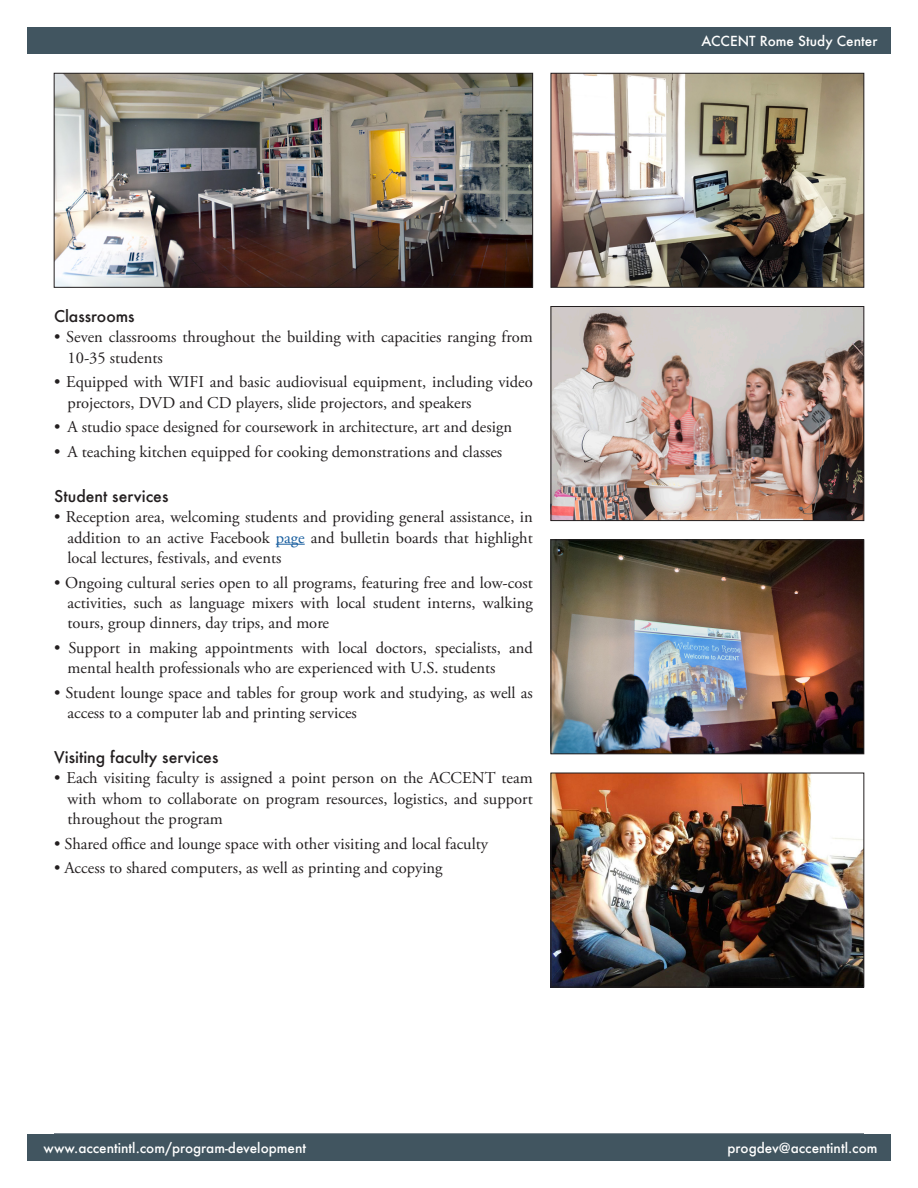
<style>
.page{position:relative;width:918px;height:1188px;background:#fff}
.page>*{position:absolute;margin:0;border:0;box-sizing:border-box;transform-origin:0 0}
.t1{font:16.5px/20.2px "Adobe Garamond Pro";color:#231f20}
.t2{font:500 15.75px "Futura";color:#231f20}
.t3{font:500 13.5px "Futura";color:#fff}
.s1{color:#175d9e}
</style>
<div class="page">
<svg style="left:276px;top:544px;width:29px;height:1px"></svg>
<img style="left:553px;top:542px;width:309px;height:210px">
<div style="left:551px;top:540px;width:313px;height:214px;border:1px solid #231f20"></div>
<img style="left:553px;top:75px;width:309px;height:210px">
<div style="left:551px;top:73px;width:313px;height:214px;border:1px solid #231f20"></div>
<img style="left:553px;top:775px;width:309px;height:210px">
<div style="left:551px;top:773px;width:313px;height:214px;border:1px solid #231f20"></div>
<div style="left:27px;top:1134px;width:864px;height:27px;background:#415560"></div>
<div style="left:27px;top:27px;width:864px;height:27px;background:#415560"></div>
<img style="left:56px;top:75px;width:475px;height:210px">
<div style="left:54px;top:73px;width:479px;height:214px;border:1px solid #231f20"></div>
<img style="left:553px;top:308px;width:309px;height:211px">
<div style="left:551px;top:306px;width:313px;height:215px;border:1px solid #231f20"></div>
<p class="t2" style="left:54px;top:305px;width:82px">Classrooms</p>
<p class="t1" style="left:68px;top:328px;width:467px;text-indent:-14px">• Seven classrooms throughout the building with capacities ranging from<br>10-35 students</p>
<p class="t1" style="left:68px;top:373px;width:467px;text-indent:-14px">• Equipped with WIFI and basic audiovisual equipment, including video projectors, DVD and CD players, slide projectors, and speakers</p>
<p class="t1" style="left:54px;top:418px;width:460px">• A studio space designed for coursework in architecture, art and design</p>
<p class="t1" style="left:54px;top:442px;width:450px">• A teaching kitchen equipped for cooking demonstrations and classes</p>
<p class="t2" style="left:54px;top:485px;width:116px">Student services</p>
<p class="t1" style="left:68px;top:508px;width:467px;text-align:justify;text-indent:-14px">• Reception area, welcoming students and providing general assistance, in addition to an active Facebook <span class="s1">page</span> and bulletin boards that highlight local lectures, festivals, and events</p>
<p class="t1" style="left:68px;top:573px;width:467px;text-align:justify;text-indent:-14px">• Ongoing cultural series open to all programs, featuring free and low-cost activities, such as language mixers with local student interns, walking tours, group dinners, day trips, and more</p>
<p class="t1" style="left:68px;top:638px;width:467px;text-indent:-14px">• Support in making appointments with local doctors, specialists, and mental health professionals who are experienced with U.S. students</p>
<p class="t1" style="left:68px;top:683px;width:467px;text-indent:-14px">• Student lounge space and tables for group work and studying, as well as access to a computer lab and printing services</p>
<p class="t2" style="left:54px;top:746px;width:166px">Visiting faculty services</p>
<p class="t1" style="left:68px;top:769px;width:467px;text-align:justify;text-indent:-14px">• Each visiting faculty is assigned a point person on the ACCENT team with whom to collaborate on program resources, logistics, and support throughout the program</p>
<p class="t1" style="left:54px;top:834px;width:436px">• Shared office and lounge space with other visiting and local faculty</p>
<p class="t1" style="left:54px;top:859px;width:390px">• Access to shared computers, as well as printing and copying</p>
<p class="t3" style="left:702px;top:32px;width:177px">ACCENT Rome Study Center</p>
<p class="t3" style="left:44px;top:1139px;width:264px">www.accentintl.com/program-development</p>
<p class="t3" style="left:728px;top:1139px;width:151px">progdev@accentintl.com</p>
</div>
